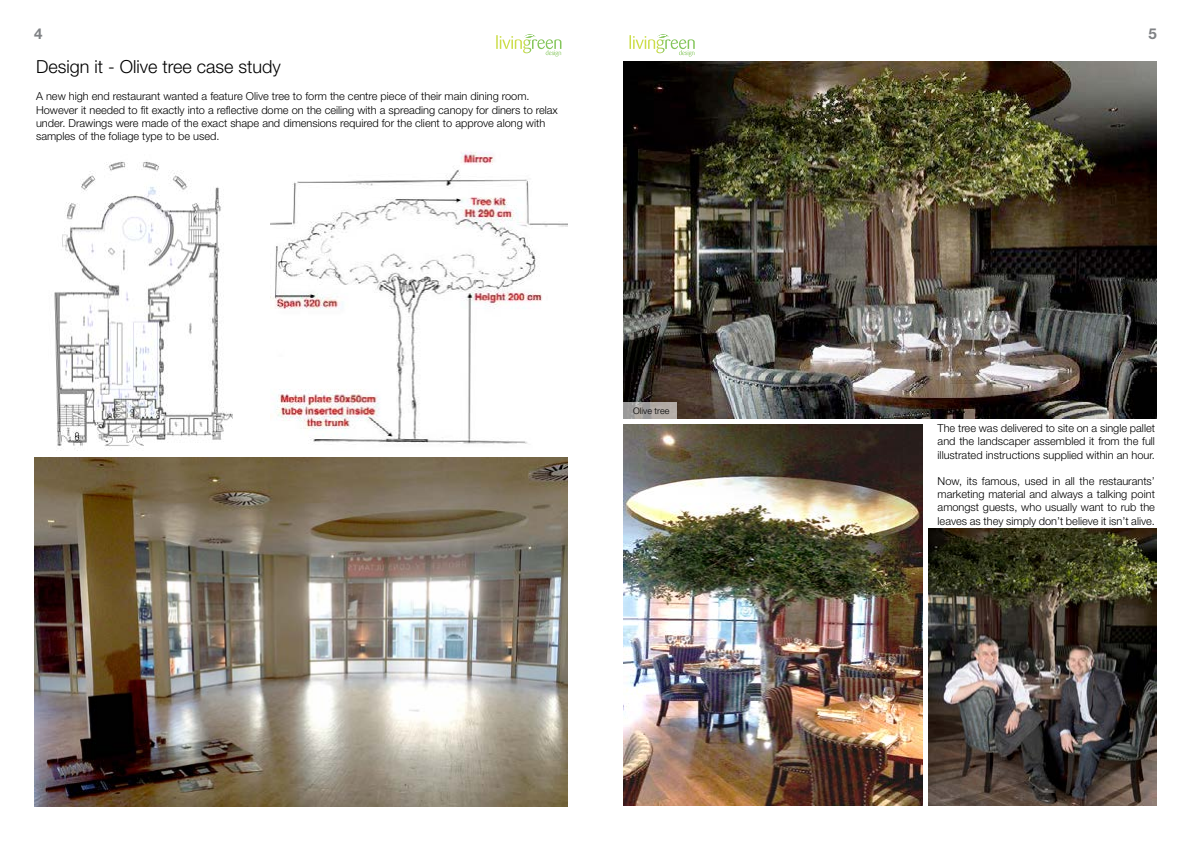
<style>
.page{position:relative;width:1191px;height:842px;background:#fff}
.page>*{position:absolute;margin:0;border:0;box-sizing:border-box;transform-origin:0 0}
.t1{font:300 18px "Helvetica Neue LT Std";color:#000}
.t2{font:700 15px "Helvetica Neue LT Std";color:#808285}
.t3{font:300 11px/13.2px "Helvetica Neue LT Std";color:#000;text-align:justify}
.t4{font:300 9px "Helvetica Neue LT Std";color:#000}
</style>
<div class="page">
<img style="left:270px;top:152px;width:297px;height:292px">
<img style="left:34px;top:457px;width:533px;height:349px">
<img style="left:624px;top:62px;width:533px;height:357px">
<img style="left:624px;top:424px;width:298px;height:382px">
<img style="left:928px;top:529px;width:229px;height:277px">
<img style="left:54px;top:161px;width:179px;height:288px">
<svg style="left:623px;top:402px;width:53px;height:17px"></svg>
<svg style="left:496px;top:34px;width:65px;height:23px"></svg>
<svg style="left:629px;top:34px;width:65px;height:23px"></svg>
<h2 class="t2" style="left:34px;top:24px;width:10px">4</h2>
<h2 class="t2" style="left:1148px;top:24px;width:10px">5</h2>
<h1 class="t1" style="left:36px;top:55px;width:246px">Design it - Olive tree case study</h1>
<p class="t3" style="left:36px;top:90px;width:523px;text-align:left">A new high end restaurant wanted a feature Olive tree to form the centre piece of their main dining room.<br>However it needed to fit exactly into a reflective dome on the ceiling with a spreading canopy for diners to relax under. Drawings were made of the exact shape and dimensions required for the client to approve along with samples of the foliage type to be used.</p>
<p class="t4" style="left:633px;top:405px;width:38px">Olive tree</p>
<p class="t3" style="left:937px;top:421px;width:219px">The tree was delivered to site on a single pallet and the landscaper assembled it from the full illustrated instructions supplied within an hour.</p>
<p class="t3" style="left:937px;top:474px;width:219px">Now, its famous, used in all the restaurants’ marketing material and always a talking point amongst guests, who usually want to rub the leaves as they simply don’t believe it isn’t alive.</p>
</div>
